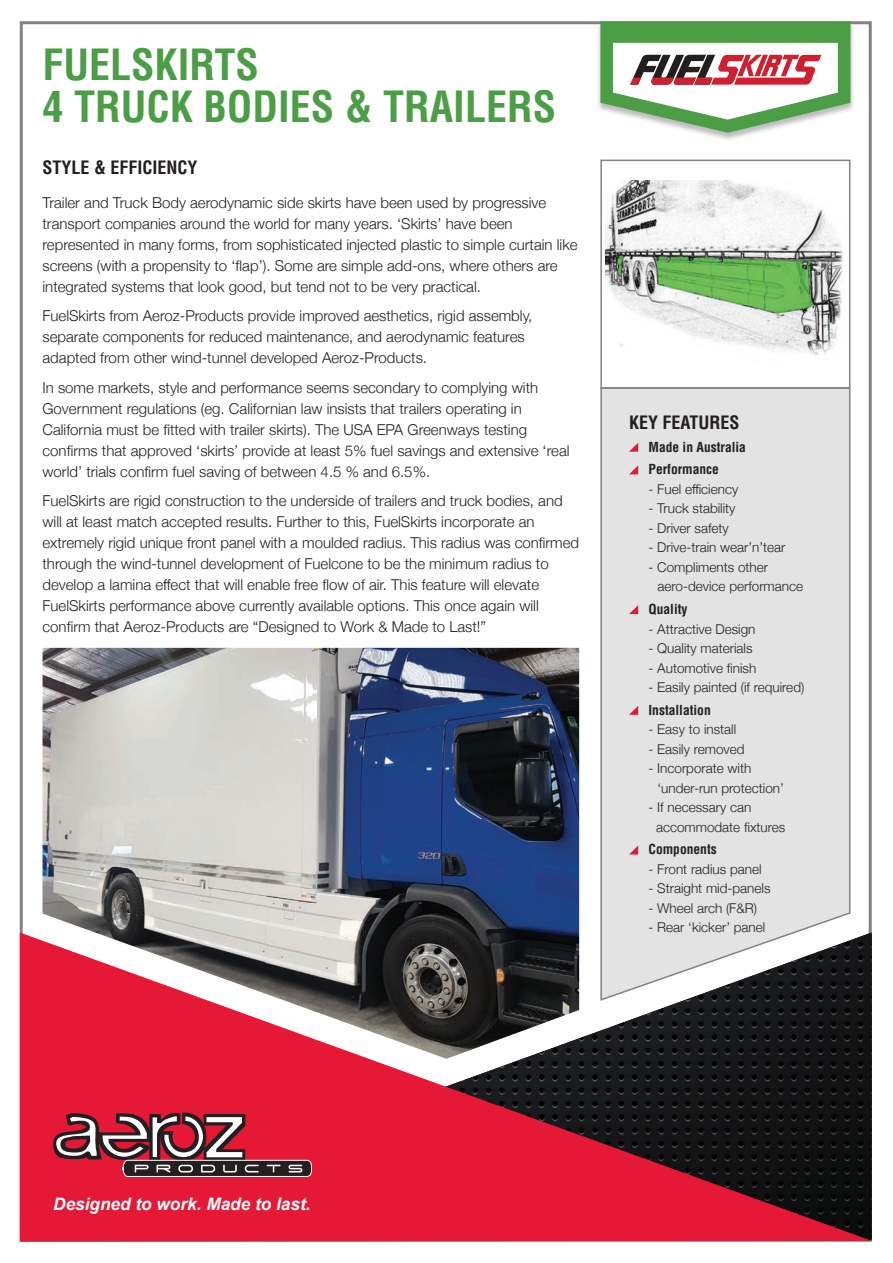
<style>
.page{position:relative;width:893px;height:1263px;background:#fff}
.page>*{position:absolute;margin:0;border:0;box-sizing:border-box;transform-origin:0 0}
.t1{font:700 condensed 42px/42px "Helvetica";color:#4b9e45}
.t2{font:700 condensed 18px "Helvetica";color:#231f20}
.t3{font:italic 700 17.25px "Arial";color:#fff}
.t4{font:300 15px/21px "Helvetica Neue";color:#231f20}
.t5{font:300 13.5px/19.5px "Helvetica Neue";color:#231f20}
.t6{font:700 condensed 13.5px "Helvetica";color:#231f20}
</style>
<div class="page">
<img style="left:43px;top:648px;width:536px;height:284px">
<div style="left:600px;top:386px;width:251px;height:546px;background:#e3e3e4"></div>
<svg style="left:629px;top:443px;width:9px;height:9px"></svg>
<svg style="left:629px;top:465px;width:9px;height:9px"></svg>
<svg style="left:629px;top:605px;width:9px;height:9px"></svg>
<svg style="left:629px;top:706px;width:9px;height:9px"></svg>
<svg style="left:629px;top:845px;width:9px;height:9px"></svg>
<img style="left:606px;top:181px;width:237px;height:174px">
<div style="left:600px;top:160px;width:250px;height:229px;border:2px solid #838283"></div>
<svg style="left:20px;top:932px;width:851px;height:310px;background:#993c4a"></svg>
<svg style="left:52px;top:1112px;width:260px;height:65px;background:#a04350"></svg>
<div style="left:596px;top:21px;width:259px;height:120px;background:#231f20;opacity:.3"></div>
<svg style="left:600px;top:21px;width:250px;height:112px"></svg>
<p class="t1" style="left:43px;top:43px;width:515px">FUELSKIRTS<br>4 TRUCK BODIES &amp; TRAILERS</p>
<p class="t2" style="left:43px;top:156px;width:157px">STYLE &amp; EFFICIENCY</p>
<p class="t4" style="left:43px;top:191px;width:537px">Trailer and Truck Body aerodynamic side skirts have been used by progressive transport companies around the world for many years. ‘Skirts’ have been represented in many forms, from sophisticated injected plastic to simple curtain like screens (with a propensity to ‘flap’). Some are simple add-ons, where others are integrated systems that look good, but tend not to be very practical.</p>
<p class="t4" style="left:43px;top:304px;width:491px">FuelSkirts from Aeroz-Products provide improved aesthetics, rigid assembly, separate components for reduced maintenance, and aerodynamic features adapted from other wind-tunnel developed Aeroz-Products.</p>
<p class="t4" style="left:43px;top:376px;width:529px">In some markets, style and performance seems secondary to complying with Government regulations (eg. Californian law insists that trailers operating in California must be fitted with trailer skirts). The USA EPA Greenways testing confirms that approved ‘skirts’ provide at least 5% fuel savings and extensive ‘real world’ trials confirm fuel saving of between 4.5 % and 6.5%.</p>
<p class="t4" style="left:43px;top:489px;width:538px">FuelSkirts are rigid construction to the underside of trailers and truck bodies, and will at least match accepted results. Further to this, FuelSkirts incorporate an extremely rigid unique front panel with a moulded radius. This radius was confirmed through the wind-tunnel development of Fuelcone to be the minimum radius to develop a lamina effect that will enable free flow of air. This feature will elevate FuelSkirts performance above currently available options. This once again will confirm that Aeroz-Products are “Designed to Work &amp; Made to Last!”</p>
<p class="t2" style="left:629px;top:411px;width:112px">KEY FEATURES</p>
<p class="t6" style="left:648px;top:438px;width:99px">Made in Australia</p>
<p class="t6" style="left:648px;top:461px;width:72px">Performance</p>
<p class="t5" style="left:648px;top:478px;width:91px">- Fuel efficiency</p>
<p class="t5" style="left:648px;top:498px;width:89px">- Truck stability</p>
<p class="t5" style="left:648px;top:517px;width:82px">- Driver safety</p>
<p class="t5" style="left:648px;top:537px;width:138px">- Drive-train wear’n’tear</p>
<p class="t5" style="left:657px;top:556px;width:147px;text-indent:-9px">- Compliments other aero-device performance</p>
<p class="t6" style="left:648px;top:601px;width:41px">Quality</p>
<p class="t5" style="left:648px;top:618px;width:109px">- Attractive Design</p>
<p class="t5" style="left:648px;top:637px;width:106px">- Quality materials</p>
<p class="t5" style="left:648px;top:657px;width:109px">- Automotive finish</p>
<p class="t5" style="left:648px;top:676px;width:157px">- Easily painted (if required)</p>
<p class="t6" style="left:648px;top:701px;width:64px">Installation</p>
<p class="t5" style="left:648px;top:719px;width:89px">- Easy to install</p>
<p class="t5" style="left:648px;top:738px;width:98px">- Easily removed</p>
<p class="t5" style="left:657px;top:758px;width:128px;text-indent:-9px">- Incorporate with ‘under-run protection’</p>
<p class="t5" style="left:656px;top:797px;width:131px;text-indent:-8px">- If necessary can accommodate fixtures</p>
<p class="t6" style="left:648px;top:841px;width:70px">Components</p>
<p class="t5" style="left:648px;top:858px;width:115px">- Front radius panel</p>
<p class="t5" style="left:648px;top:878px;width:123px">- Straight mid-panels</p>
<p class="t5" style="left:648px;top:897px;width:110px">- Wheel arch (F&amp;R)</p>
<p class="t5" style="left:648px;top:917px;width:118px">- Rear ‘kicker’ panel</p>
<p class="t3" style="left:53px;top:1192px;width:259px">Designed to work. Made to last.</p>
</div>
